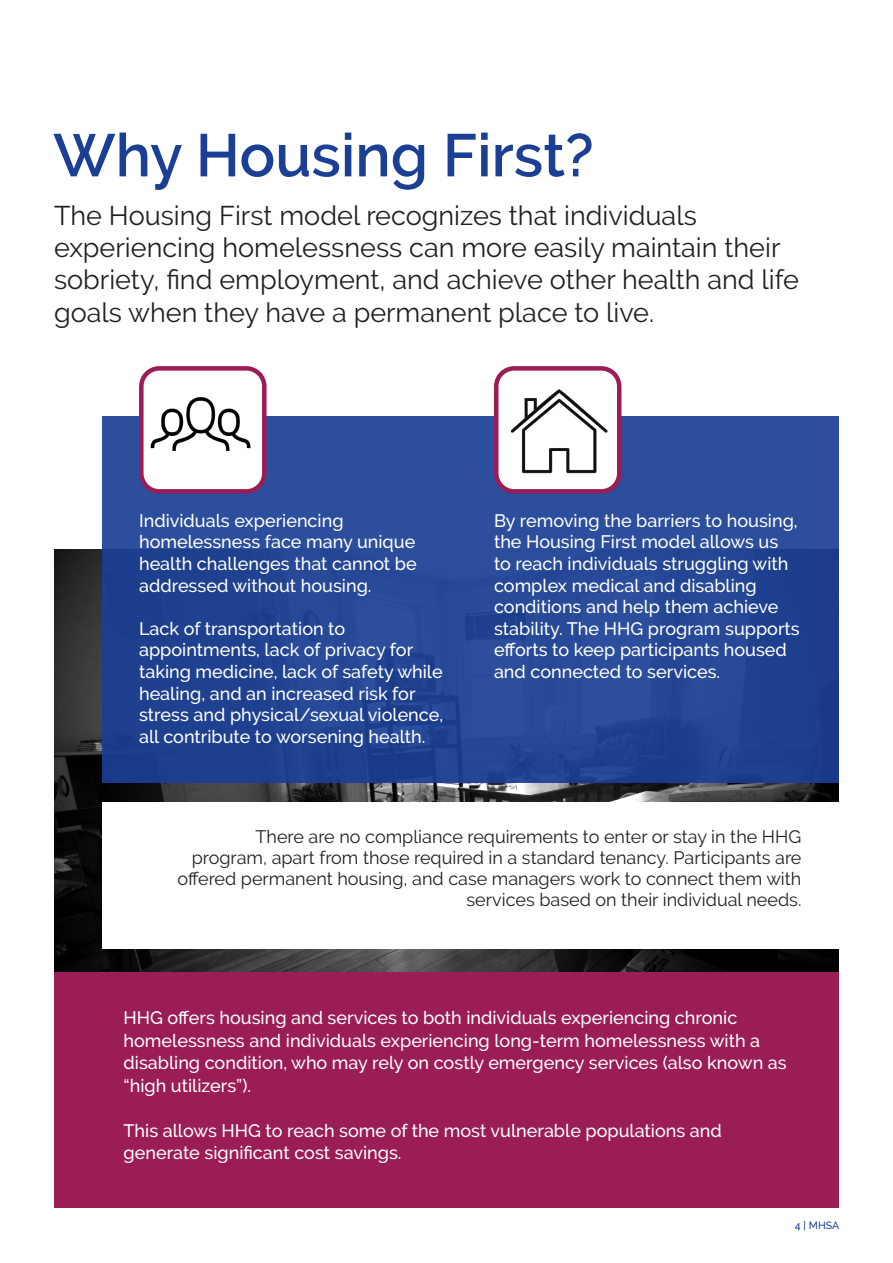
<style>
.page{position:relative;width:893px;height:1263px;background:#fff}
.page>*{position:absolute;margin:0;border:0;box-sizing:border-box;transform-origin:0 0}
.t1{font:600 60px "Raleway";color:#1b3f94}
.t2{font:27px/32.4px "Raleway";color:#231f20}
.t3{font:500 18px/21.6px "Raleway";color:#fff}
.t4{font:18px/21px "Raleway";color:#231f20;text-align:right}
.Footer_Page_Numbers{font:500 10.5px "Raleway";color:#1b3f94}
</style>
<div class="page">
<img style="left:54px;top:549px;width:785px;height:423px">
<div style="left:103px;top:416px;width:736px;height:366px;background:#284997"></div>
<div style="left:496px;top:368px;width:123px;height:123px;background:#fff;border-radius:18px"></div>
<div style="left:494px;top:366px;width:127px;height:128px;border:4px solid #9b1d56;border-radius:18px"></div>
<div style="left:141px;top:368px;width:123px;height:123px;background:#fff;border-radius:18px"></div>
<div style="left:139px;top:366px;width:128px;height:128px;border:4px solid #9b1d56;border-radius:18px"></div>
<img style="left:139px;top:397px;width:112px;height:74px">
<img style="left:510px;top:389px;width:98px;height:85px">
<div style="left:103px;top:802px;width:736px;height:147px;background:#fff"></div>
<div style="left:54px;top:972px;width:785px;height:236px;background:#9b1d56"></div>
<p class="t1" style="left:53px;top:121px;width:542px">Why Housing First?</p>
<p class="t2" style="left:54px;top:199px;width:746px">The Housing First model recognizes that individuals experiencing homelessness can more easily maintain their sobriety, find employment, and achieve other health and life goals when they have a permanent place to live.</p>
<p class="t3" style="left:139px;top:510px;width:279px">Individuals experiencing homelessness face many unique health challenges that cannot be addressed without housing.</p>
<p class="t3" style="left:139px;top:618px;width:208px">Lack of transportation to</p>
<p class="t3" style="left:139px;top:639px;width:306px">appointments, lack of privacy for taking medicine, lack of safety while healing, and an increased risk for stress and physical/sexual violence, all contribute to worsening health.</p>
<p class="t3" style="left:494px;top:510px;width:307px">By removing the barriers to housing, the Housing First model allows us<br>to reach individuals struggling with complex medical and disabling conditions and help them achieve stability. The HHG program supports efforts to keep participants housed and connected to services.</p>
<p class="t4" style="left:256px;top:826px;width:547px">There are no compliance requirements to enter or stay in the HHG</p>
<p class="t4" style="left:178px;top:847px;width:625px">program, apart from those required in a standard tenancy. Participants are offered permanent housing, and case managers work to connect them with services based on their individual needs.</p>
<p class="t3" style="left:124px;top:1007px;width:665px;line-height:22.5px">HHG offers housing and services to both individuals experiencing chronic homelessness and individuals experiencing long-term homelessness with a disabling condition, who may rely on costly emergency services (also known as “high utilizers”).</p>
<p class="t3" style="left:124px;top:1119px;width:600px;line-height:22.5px">This allows HHG to reach some of the most vulnerable populations and generate significant cost savings.</p>
<p class="Footer_Page_Numbers" style="left:795px;top:1219px;width:46px">4 | MHSA</p>
</div>
